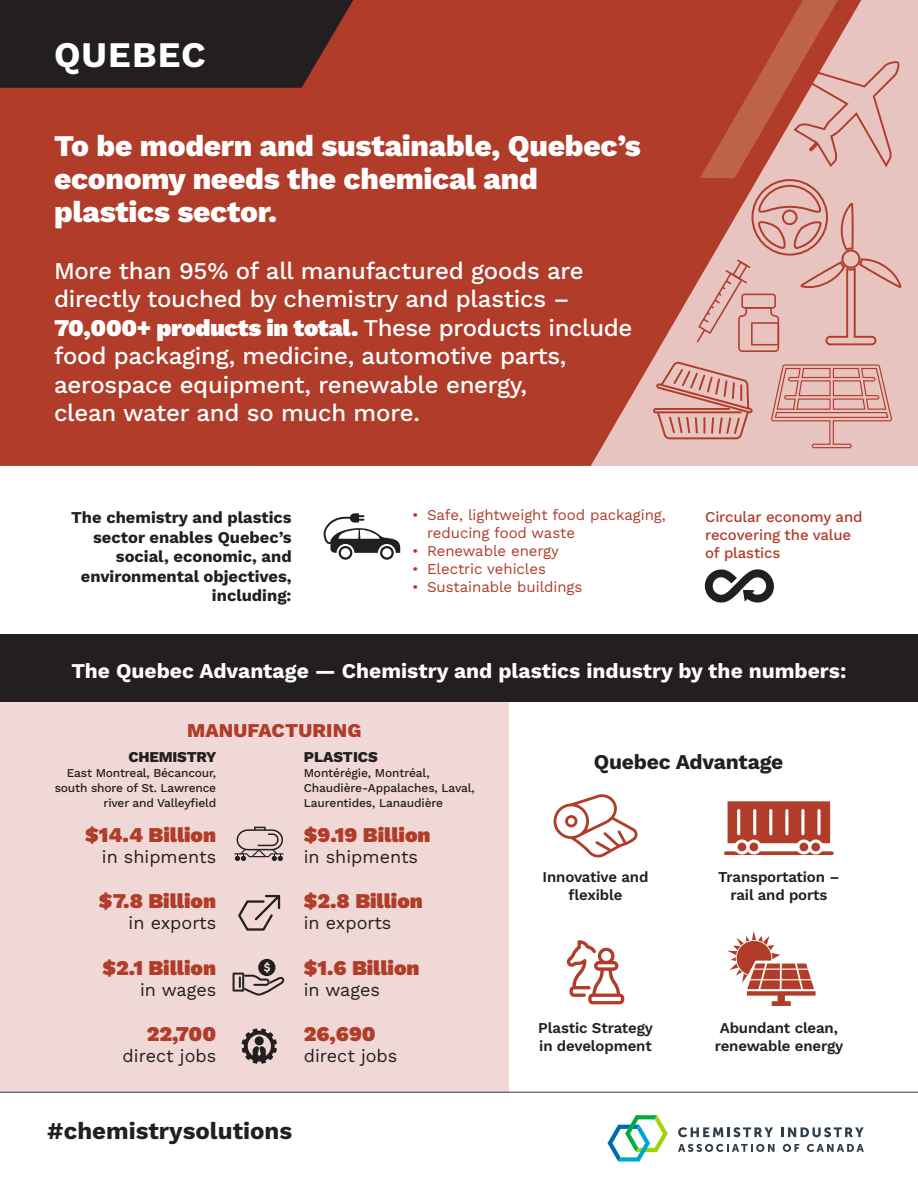
<style>
.page{position:relative;width:918px;height:1188px;background:#fff}
.page>*{position:absolute;margin:0;border:0;box-sizing:border-box;transform-origin:0 0}
.t1{font:700 36px "Work Sans";letter-spacing:.03em;color:#fff}
.t2{font:800 30px/33px "Work Sans";letter-spacing:-.01em;color:#fff}
.t3{font:500 24px/28.5px "Work Sans";letter-spacing:-.01em;color:#fff}
.t4{font:700 24px "Work Sans";color:#231f20}
.t5{font:900 21px "Work Sans";color:#b03c29}
.t6{font:700 21px "Work Sans";color:#fff}
.t7{font:700 21px "Work Sans";letter-spacing:-.01em;color:#231f20}
.t8{font:800 19.5px "Work Sans";letter-spacing:.01em;color:#b03c29}
.t9{font:18px "Work Sans";color:#231f20}
.t10{font:700 16.5px/19.5px "Work Sans";color:#231f20;text-align:right}
.t11{font:600 15px/18px "Work Sans";letter-spacing:-.01em;color:#231f20;text-align:center}
.t12{font:15px/18px "Work Sans";letter-spacing:-.005em;color:#b03c29}
.t13{font:500 15px/18px "Work Sans";letter-spacing:-.01em;color:#b03c29}
.t14{font:800 15px "Work Sans";letter-spacing:-.01em;color:#231f20}
.t15{font:500 12px/15px "Work Sans";letter-spacing:-.015em;color:#231f20;text-align:right}
.s1{font-weight:900}
</style>
<div class="page">
<div style="left:0;top:678px;width:509px;height:415px;background:#efd8d5"></div>
<svg style="left:234px;top:827px;width:50px;height:34px"></svg>
<svg style="left:238px;top:895px;width:42px;height:36px"></svg>
<svg style="left:233px;top:959px;width:51px;height:37px"></svg>
<svg style="left:242px;top:1028px;width:35px;height:36px"></svg>
<div style="left:255px;top:1036px;width:9px;height:9px;background:#231f20;border-radius:50%"></div>
<div style="left:861px;top:0;width:57px;height:466px;background:#e7c4bf"></div>
<div style="left:0;top:0;width:861px;height:466px;background:#b03c29"></div>
<svg style="left:0;top:0;width:353px;height:88px;background:#2d2120"></svg>
<svg style="left:678px;top:1127px;width:95px;height:10px"></svg>
<svg style="left:781px;top:1127px;width:83px;height:10px"></svg>
<svg style="left:678px;top:1144px;width:97px;height:8px"></svg>
<svg style="left:783px;top:1144px;width:16px;height:8px"></svg>
<svg style="left:807px;top:1144px;width:57px;height:8px"></svg>
<svg style="left:608px;top:1115px;width:60px;height:47px"></svg>
<hr style="left:0;top:1092px;width:918px;height:1px;background:#313e48">
<svg style="left:323px;top:513px;width:77px;height:47px"></svg>
<svg style="left:704px;top:569px;width:70px;height:34px"></svg>
<svg style="left:771px;top:365px;width:121px;height:83px;background:#ddada5"></svg>
<svg style="left:653px;top:361px;width:100px;height:78px;background:#daa59d"></svg>
<svg style="left:697px;top:0;width:204px;height:352px;background:#d29085"></svg>
<svg style="left:553px;top:794px;width:85px;height:64px"></svg>
<svg style="left:728px;top:801px;width:102px;height:42px;background:#bb5848"></svg>
<svg style="left:724px;top:851px;width:110px;height:4px"></svg>
<div style="left:800px;top:843px;width:8px;height:8px;background:#b03c29;border-radius:50%"></div>
<div style="left:738px;top:843px;width:8px;height:8px;background:#b03c29;border-radius:50%"></div>
<div style="left:811px;top:843px;width:9px;height:8px;background:#b03c29;border-radius:50%"></div>
<div style="left:749px;top:843px;width:9px;height:8px;background:#b03c29;border-radius:50%"></div>
<svg style="left:566px;top:940px;width:58px;height:64px"></svg>
<svg style="left:727px;top:931px;width:89px;height:75px"></svg>
<div style="left:0;top:634px;width:918px;height:68px;background:#231f20"></div>
<p class="t1" style="left:54px;top:28px;width:153px">QUEBEC</p>
<p class="t2" style="left:54px;top:128px;width:589px">To be modern and sustainable, Quebec’s economy needs the chemical and plastics sector.</p>
<p class="t3" style="left:54px;top:255px;width:580px">More than 95% of all manufactured goods are directly touched by chemistry and plastics – <span class="s1">70,000+ products in total.</span> These products include food packaging, medicine, automotive parts, aerospace equipment, renewable energy,<br>clean water and so much more.</p>
<p class="t10" style="left:71px;top:507px;width:222px">The chemistry and plastics sector enables Quebec’s social, economic, and environmental objectives, including:</p>
<p class="t12" style="left:427px;top:506px;width:240px;text-indent:-15px">• Safe, lightweight food packaging, reducing food waste</p>
<p class="t12" style="left:412px;top:542px;width:148px">• Renewable energy</p>
<p class="t12" style="left:412px;top:560px;width:135px">• Electric vehicles</p>
<p class="t12" style="left:412px;top:578px;width:172px">• Sustainable buildings</p>
<p class="t13" style="left:705px;top:507px;width:159px">Circular economy and recovering the value of plastics</p>
<p class="t6" style="left:71px;top:655px;width:776px">The Quebec Advantage — Chemistry and plastics industry by the numbers:</p>
<p class="t8" style="left:187px;top:715px;width:176px">MANUFACTURING</p>
<p class="t14" style="left:128px;top:746px;width:90px">CHEMISTRY</p>
<p class="t15" style="left:55px;top:765px;width:163px">East Montreal, Bécancour, south shore of St. Lawrence river and Valleyfield</p>
<p class="t5" style="left:85px;top:819px;width:132px">$14.4 Billion</p>
<p class="t9" style="left:102px;top:843px;width:116px">in shipments</p>
<p class="t5" style="left:99px;top:885px;width:119px">$7.8 Billion</p>
<p class="t9" style="left:129px;top:910px;width:89px">in exports</p>
<p class="t5" style="left:102px;top:951px;width:115px">$2.1 Billion</p>
<p class="t9" style="left:140px;top:976px;width:78px">in wages</p>
<p class="t5" style="left:147px;top:1018px;width:71px">22,700</p>
<p class="t9" style="left:123px;top:1042px;width:95px">direct jobs</p>
<p class="t14" style="left:304px;top:746px;width:76px">PLASTICS</p>
<p class="t15" style="left:304px;top:765px;width:173px;text-align:left">Montérégie, Montréal,<br>Chaudière-Appalaches, Laval,<br>Laurentides, Lanaudière</p>
<p class="t5" style="left:304px;top:819px;width:128px">$9.19 Billion</p>
<p class="t9" style="left:304px;top:843px;width:116px">in shipments</p>
<p class="t5" style="left:304px;top:885px;width:121px">$2.8 Billion</p>
<p class="t9" style="left:304px;top:910px;width:89px">in exports</p>
<p class="t5" style="left:304px;top:951px;width:117px">$1.6 Billion</p>
<p class="t9" style="left:304px;top:976px;width:78px">in wages</p>
<p class="t5" style="left:304px;top:1018px;width:74px">26,690</p>
<p class="t9" style="left:304px;top:1042px;width:95px">direct jobs</p>
<p class="t4" style="left:47px;top:1113px;width:246px">#chemistrysolutions</p>
<p class="t7" style="left:594px;top:746px;width:191px">Quebec Advantage</p>
<p class="t11" style="left:543px;top:867px;width:107px">Innovative and flexible</p>
<p class="t11" style="left:718px;top:867px;width:123px">Transportation – rail and ports</p>
<p class="t11" style="left:538px;top:1018px;width:116px;text-align:left">Plastic Strategy in development</p>
<p class="t11" style="left:715px;top:1018px;width:130px">Abundant clean, renewable energy</p>
</div>
